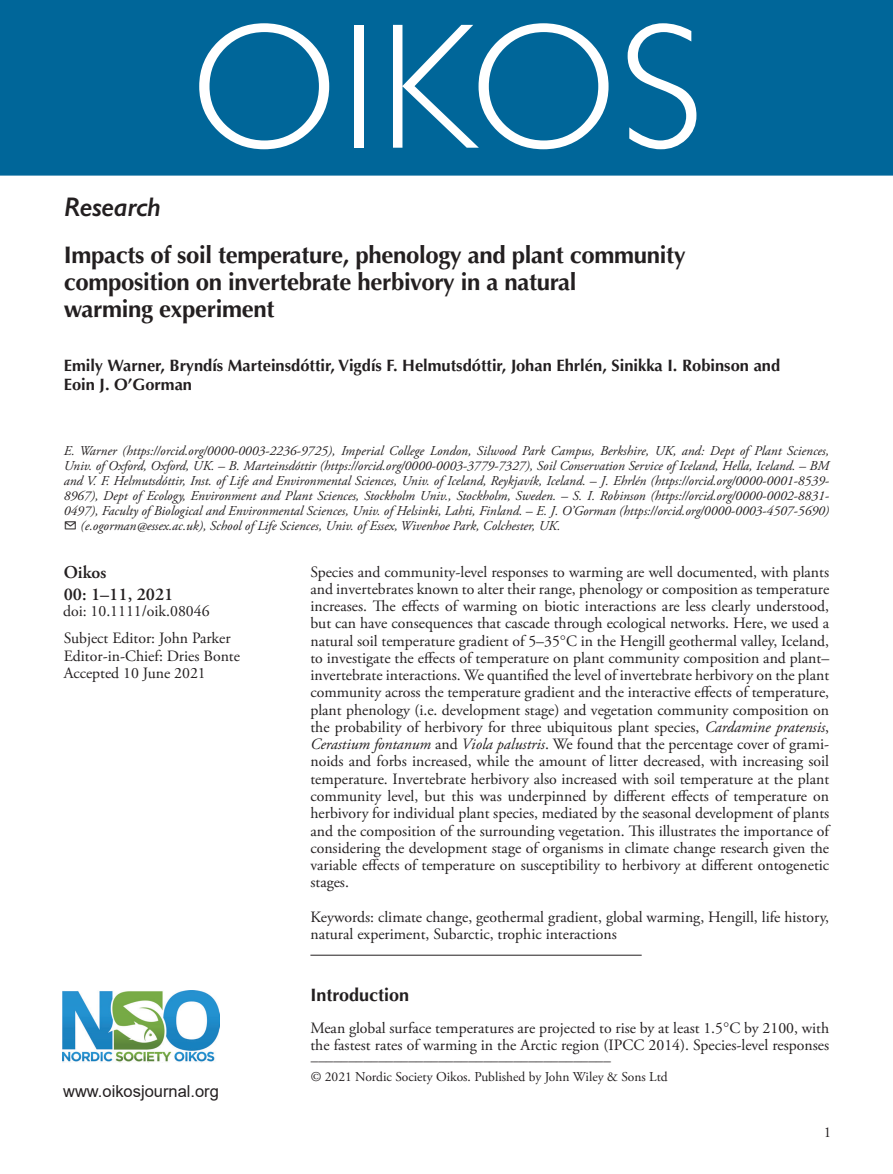
<style>
.page{position:relative;width:893px;height:1174px;background:#fff}
.page>*{position:absolute;margin:0;border:0;box-sizing:border-box;transform-origin:0 0}
.OIKOS{font:300 180px "Gill Sans";letter-spacing:.01em;color:#fff}
.AT_TYPE{font:italic 600 27px "Gill Sans";letter-spacing:-.015em;color:#231f20}
.CT{font:700 24px/27px "Optima LT Std";letter-spacing:-.015em;color:#231f20}
.Corres{font:600 18px "Adobe Garamond Pro";color:#231f20}
.H1_Rule{font:700 18px "Optima LT Std";color:#231f20}
.AU{font:700 16.5px/19.5px "Optima LT Std";color:#231f20}
.t1{font:16.5px "Arial";color:#231f20}
.ABS_TXT{font:15.75px/17.2px "Adobe Garamond Pro";color:#231f20;text-align:justify}
.TXT_Open{font:15.75px/17.2px "Adobe Garamond Pro";color:#231f20}
.Keywords{font:15.75px/17.2px "Adobe Garamond Pro";color:#231f20}
.Doi_No{font:15.75px "Adobe Garamond Pro";color:#231f20}
.t2{font:15px "Adobe Garamond Pro";color:#231f20}
.Address{font:italic 13.5px/15px "Adobe Garamond Pro";color:#231f20;text-align:justify}
.FM_Note{font:13.5px "Adobe Garamond Pro";color:#231f20}
.s1{font-family:"STIX General"}
.s2{font-style:italic}
</style>
<div class="page">
<div style="left:0;top:0;width:893px;height:176px;background:#069"></div>
<img style="left:63px;top:990px;width:156px;height:72px">
<hr style="left:310px;top:954px;width:332px;height:1px;background:#231f20">
<p class="AT_TYPE" style="left:64px;top:191px;width:99px">Research</p>
<p class="OIKOS" style="left:190px;top:-53px;width:515px">OIKOS</p>
<p class="CT" style="left:64px;top:242px;width:623px">Impacts of soil temperature, phenology and plant community composition on invertebrate herbivory in a natural<br>warming experiment</p>
<p class="AU" style="left:64px;top:356px;width:718px">Emily Warner, Bryndís Marteinsdóttir, Vigdís F. Helmutsdóttir, Johan Ehrlén, Sinikka I. Robinson and<br>Eoin J. O’Gorman</p>
<p class="Address" style="left:64px;top:443px;width:767px">E. Warner (https://orcid.org/0000-0003-2236-9725), Imperial College London, Silwood Park Campus, Berkshire, UK, and: Dept of Plant Sciences, Univ. of Oxford, Oxford, UK. – B. Marteinsdóttir (https://orcid.org/0000-0003-3779-7327), Soil Conservation Service of Iceland, Hella, Iceland. – BM and V. F. Helmutsdóttir, Inst. of Life and Environmental Sciences, Univ. of Iceland, Reykjavík, Iceland. – J. Ehrlén (https://orcid.org/0000-0001-8539- 8967), Dept of Ecology, Environment and Plant Sciences, Stockholm Univ., Stockholm, Sweden. – S. I. Robinson (https://orcid.org/0000-0002-8831- 0497), Faculty of Biological and Environmental Sciences, Univ. of Helsinki, Lahti, Finland. – E. J. O’Gorman (https://orcid.org/0000-0003-4507-5690) ✉ (e.ogorman@essex.ac.uk), School of Life Sciences, Univ. of Essex, Wivenhoe Park, Colchester, UK.</p>
<p class="Corres" style="left:64px;top:562px;width:44px">Oikos</p>
<p class="Corres" style="left:64px;top:584px;width:111px">00: 1–11, 2021</p>
<p class="Doi_No" style="left:63px;top:602px;width:148px">doi: 10.1111/oik.08046</p>
<p class="ABS_TXT" style="left:64px;top:630px;width:168px">Subject Editor: John Parker</p>
<p class="ABS_TXT" style="left:64px;top:647px;width:178px">Editor-in-Chief: Dries Bonte</p>
<p class="ABS_TXT" style="left:64px;top:665px;width:144px">Accepted 10 June 2021</p>
<p class="t1" style="left:63px;top:1079px;width:157px">www.oikosjournal.org</p>
<p class="ABS_TXT" style="left:310px;top:563px;width:520px">Species and community-level responses to warming are well documented, with plants and invertebrates known to alter their range, phenology or composition as temperature increases. The effects of warming on biotic interactions are less clearly understood, but can have consequences that cascade through ecological networks. Here, we used a natural soil temperature gradient of 5–35<span class="s1">°</span>C in the Hengill geothermal valley, Iceland, to investigate the effects of temperature on plant community composition and plant– invertebrate interactions. We quantified the level of invertebrate herbivory on the plant community across the temperature gradient and the interactive effects of temperature, plant phenology (i.e. development stage) and vegetation community composition on the probability of herbivory for three ubiquitous plant species, <span class="s2">Cardamine pratensis</span>, <span class="s2">Cerastium fontanum</span> and <span class="s2">Viola palustris</span>. We found that the percentage cover of grami&shy;noids and forbs increased, while the amount of litter decreased, with increasing soil temperature. Invertebrate herbivory also increased with soil temperature at the plant community level, but this was underpinned by different effects of temperature on herbivory for individual plant species, mediated by the seasonal development of plants and the composition of the surrounding vegetation. This illustrates the importance of considering the development stage of organisms in climate change research given the variable effects of temperature on susceptibility to herbivory at different ontogenetic stages.</p>
<p class="Keywords" style="left:310px;top:908px;width:520px">Keywords: climate change, geothermal gradient, global warming, Hengill, life history, natural experiment, Subarctic, trophic interactions</p>
<p class="H1_Rule" style="left:310px;top:984px;width:100px">Introduction</p>
<p class="TXT_Open" style="left:310px;top:1019px;width:520px">Mean global surface temperatures are projected to rise by at least 1.5<span class="s1">°</span>C by 2100, with the fastest rates of warming in the Arctic region (IPCC 2014). Species-level responses</p>
<p class="t2" style="left:311px;top:1051px;width:301px">––––––––––––––––––––––––––––––––––––––––</p>
<p class="FM_Note" style="left:311px;top:1068px;width:358px">© 2021 Nordic Society Oikos. Published by John Wiley &amp; Sons Ltd</p>
<p class="t2" style="left:824px;top:1123px;width:9px">1</p>
</div>
